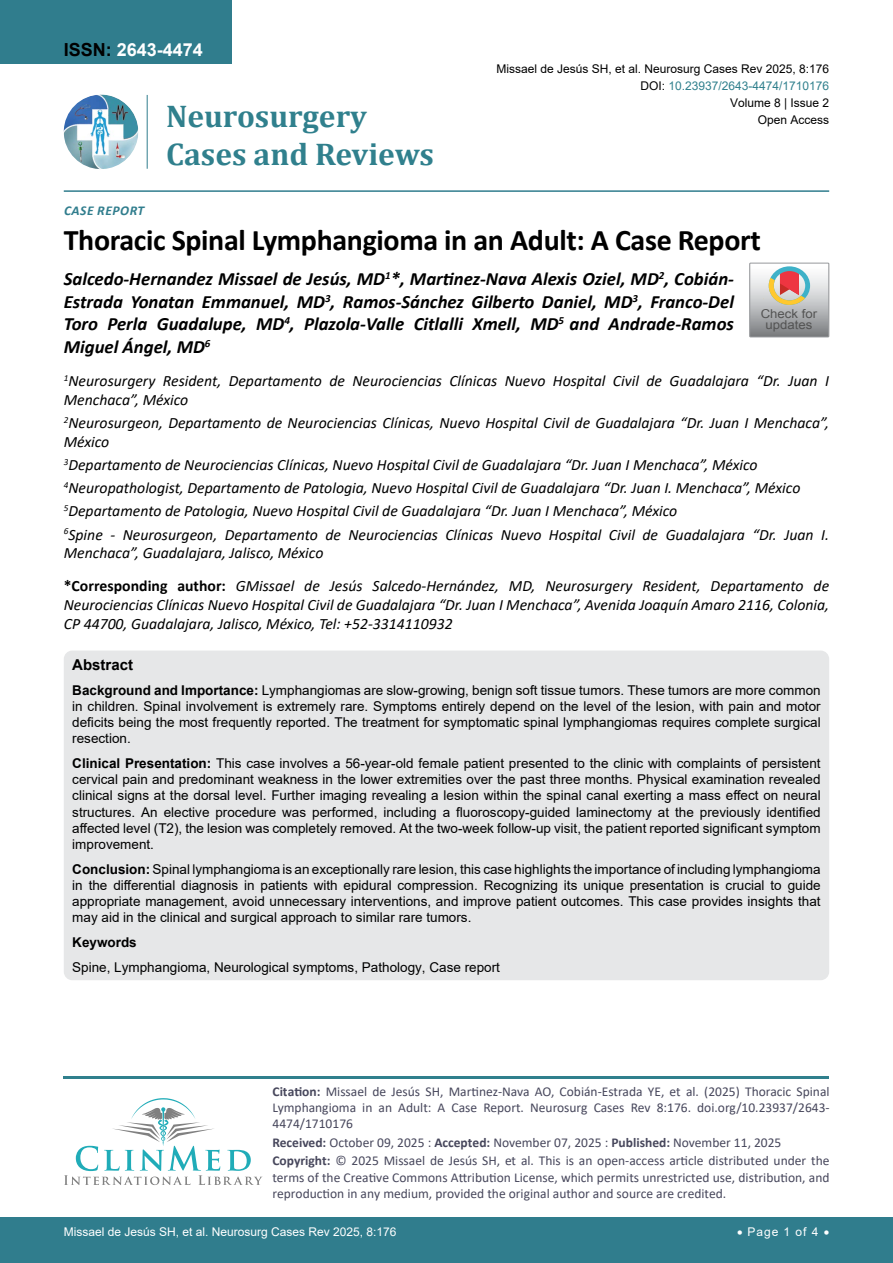
<style>
.page{position:relative;width:893px;height:1263px;background:#fff}
.page>*{position:absolute;margin:0;border:0;box-sizing:border-box;transform-origin:0 0}
.t1{font:700 31.5px "Cambria";color:#30808d}
.t2{font:700 30px "Calibri";letter-spacing:-.01em;color:#000}
.t3{font:italic 700 18.75px/22.5px "Calibri";color:#000;text-align:justify}
.t4{font:700 18px "Arial";color:#fff}
.t5{font:italic 15.75px/18.9px "Calibri";color:#000}
.t6{font:700 15px "Arial";color:#000}
.t7{font:13.5px/16.2px "Arial";color:#000;text-align:justify}
.t8{font:13.5px/16.2px "Calibri";color:#47475c}
.t9{font:italic 700 13.5px "Calibri";letter-spacing:.04em;color:#307d8d}
.t10{font:700 13.5px "Arial";color:#000}
.t11{font:12.3px/10.5px "Arial";color:#535353;text-align:center;scale:1.08 1}
.t12{font:12px/17.1px "Arial";color:#000;text-align:right}
.t13{font:12px "Arial";color:#fff}
.s1{color:#000}
.s2{color:#30808d}
.s3{font-weight:700;font-style:normal}
.s4{font-weight:700}
</style>
<div class="page">
<img style="left:64px;top:95px;width:74px;height:74px;border-radius:37px">
<hr style="left:147px;top:95px;width:1px;height:74px;background:#307d8d">
<hr style="left:64px;top:190px;width:765px;height:2px;background:#307d8d">
<hr style="left:64px;top:1076px;width:765px;height:2px;background:#30808d">
<svg style="left:64px;top:1098px;width:199px;height:87px"></svg>
<div style="left:0;top:1217px;width:893px;height:46px;background:#307d8d"></div>
<div style="left:0;top:0;width:231px;height:64px;background:#307d8d"></div>
<div style="left:64px;top:650px;width:765px;height:330px;background:#e6e7e8;border-radius:9px"></div>
<svg style="left:750px;top:263px;width:79px;height:74px;background:#bdb6b3"></svg>
<h3 class="t4" style="left:64px;top:37px;width:141px"><span class="s1">ISSN:</span> 2643-4474</h3>
<p class="t9" style="left:64px;top:201px;width:82px">CASE REPORT</p>
<p class="t12" style="left:496px;top:60px;width:334px">Missael de Jesús SH, et al. Neurosurg Cases Rev 2025, 8:176<br>DOI: <span class="s2">10.23937/2643-4474/1710176<br></span>Volume 8 | Issue 2</p>
<h1 class="t1" style="left:166px;top:94px;width:202px">Neurosurgery</h1>
<p class="t12" style="left:758px;top:111px;width:73px">Open Access</p>
<h1 class="t1" style="left:166px;top:132px;width:269px">Cases and Reviews</h1>
<h2 class="t2" style="left:64px;top:219px;width:699px">Thoracic Spinal Lymphangioma in an Adult: A Case Report</h2>
<p class="t3" style="left:64px;top:267px;width:672px">Salcedo-Hernandez Missael de Jesús, MD<sup>1</sup>*, Martinez-Nava Alexis Oziel, MD<sup>2</sup>, Cobián-Estrada Yonatan Emmanuel, MD<sup>3</sup>, Ramos-Sánchez Gilberto Daniel, MD<sup>3</sup>, Franco-Del Toro Perla Guadalupe, MD<sup>4</sup>, Plazola-Valle Citlalli Xmell, MD<sup>5</sup> and Andrade-Ramos Miguel Ángel, MD<sup>6</sup></p>
<p class="t5" style="left:64px;top:371px;width:767px"><sup>1</sup>Neurosurgery Resident, Departamento de Neurociencias Clínicas Nuevo Hospital Civil de Guadalajara “Dr. Juan I<br>Menchaca”, México</p>
<p class="t5" style="left:64px;top:413px;width:767px"><sup>2</sup>Neurosurgeon, Departamento de Neurociencias Clínicas, Nuevo Hospital Civil de Guadalajara “Dr. Juan I Menchaca”,<br>México</p>
<p class="t5" style="left:64px;top:453px;width:767px;line-height:23.1px"><sup>3</sup>Departamento de Neurociencias Clínicas, Nuevo Hospital Civil de Guadalajara “Dr. Juan I Menchaca”, México <sup>4</sup>Neuropathologist, Departamento de Patologia, Nuevo Hospital Civil de Guadalajara “Dr. Juan I. Menchaca”, México <sup>5</sup>Departamento de Patologia, Nuevo Hospital Civil de Guadalajara “Dr. Juan I Menchaca”, México<br><sup>6</sup>Spine - Neurosurgeon, Departamento de Neurociencias Clínicas Nuevo Hospital Civil de Guadalajara “Dr. Juan I.</p>
<p class="t5" style="left:64px;top:536px;width:767px;line-height:33px">Menchaca”, Guadalajara, Jalisco, México<br><span class="s3">*Corresponding author:</span> GMissael de Jesús Salcedo-Hernández, MD, Neurosurgery Resident, Departamento de</p>
<p class="t5" style="left:64px;top:595px;width:767px">Neurociencias Clínicas Nuevo Hospital Civil de Guadalajara “Dr. Juan I Menchaca”, Avenida Joaquín Amaro 2116, Colonia,<br>CP 44700, Guadalajara, Jalisco, México, Tel: +52-3314110932</p>
<p class="t6" style="left:72px;top:654px;width:62px">Abstract</p>
<p class="t7" style="left:72px;top:682px;width:750px"><span class="s4">Background and Importance:</span> Lymphangiomas are slow-growing, benign soft tissue tumors. These tumors are more common in children. Spinal involvement is extremely rare. Symptoms entirely depend on the level of the lesion, with pain and motor deficits being the most frequently reported. The treatment for symptomatic spinal lymphangiomas requires complete surgical resection.</p>
<p class="t7" style="left:72px;top:755px;width:750px"><span class="s4">Clinical Presentation:</span> This case involves a 56-year-old female patient presented to the clinic with complaints of persistent cervical pain and predominant weakness in the lower extremities over the past three months. Physical examination revealed clinical signs at the dorsal level. Further imaging revealing a lesion within the spinal canal exerting a mass effect on neural structures. An elective procedure was performed, including a fluoroscopy-guided laminectomy at the previously identified affected level (T2), the lesion was completely removed. At the two-week follow-up visit, the patient reported significant symptom improvement.</p>
<p class="t7" style="left:72px;top:861px;width:750px"><span class="s4">Conclusion:</span> Spinal lymphangioma is an exceptionally rare lesion, this case highlights the importance of including lymphangioma in the differential diagnosis in patients with epidural compression. Recognizing its unique presentation is crucial to guide appropriate management, avoid unnecessary interventions, and improve patient outcomes. This case provides insights that may aid in the clinical and surgical approach to similar rare tumors.</p>
<p class="t10" style="left:72px;top:933px;width:66px">Keywords</p>
<p class="t7" style="left:72px;top:959px;width:429px">Spine, Lymphangioma, Neurological symptoms, Pathology, Case report</p>
<p class="t11" style="left:761px;top:309px;width:54px">Check for updates</p>
<p class="t8" style="left:273px;top:1083px;width:559px;text-align:justify"><span class="s4">Citation:</span> Missael de Jesús SH, Martinez-Nava AO, Cobián-Estrada YE, et al. (2025) Thoracic Spinal Lymphangioma in an Adult: A Case Report. Neurosurg Cases Rev 8:176. doi.org/10.23937/2643- 4474/1710176</p>
<p class="t8" style="left:272px;top:1132px;width:559px;line-height:18.6px"><span class="s4">Received:</span> October 09, 2025 : <span class="s4">Accepted:</span> November 07, 2025 : <span class="s4">Published:</span> November 11, 2025<br><span class="s4">Copyright:</span> © 2025 Missael de Jesús SH, et al. This is an open-access article distributed under the</p>
<p class="t8" style="left:272px;top:1168px;width:559px">terms of the Creative Commons Attribution License, which permits unrestricted use, distribution, and reproduction in any medium, provided the original author and source are credited.</p>
<p class="t13" style="left:64px;top:1223px;width:334px">Missael de Jesús SH, et al. Neurosurg Cases Rev 2025, 8:176</p>
<p class="t13" style="left:737px;top:1223px;width:94px">• Page 1 of 4 •</p>
</div>
